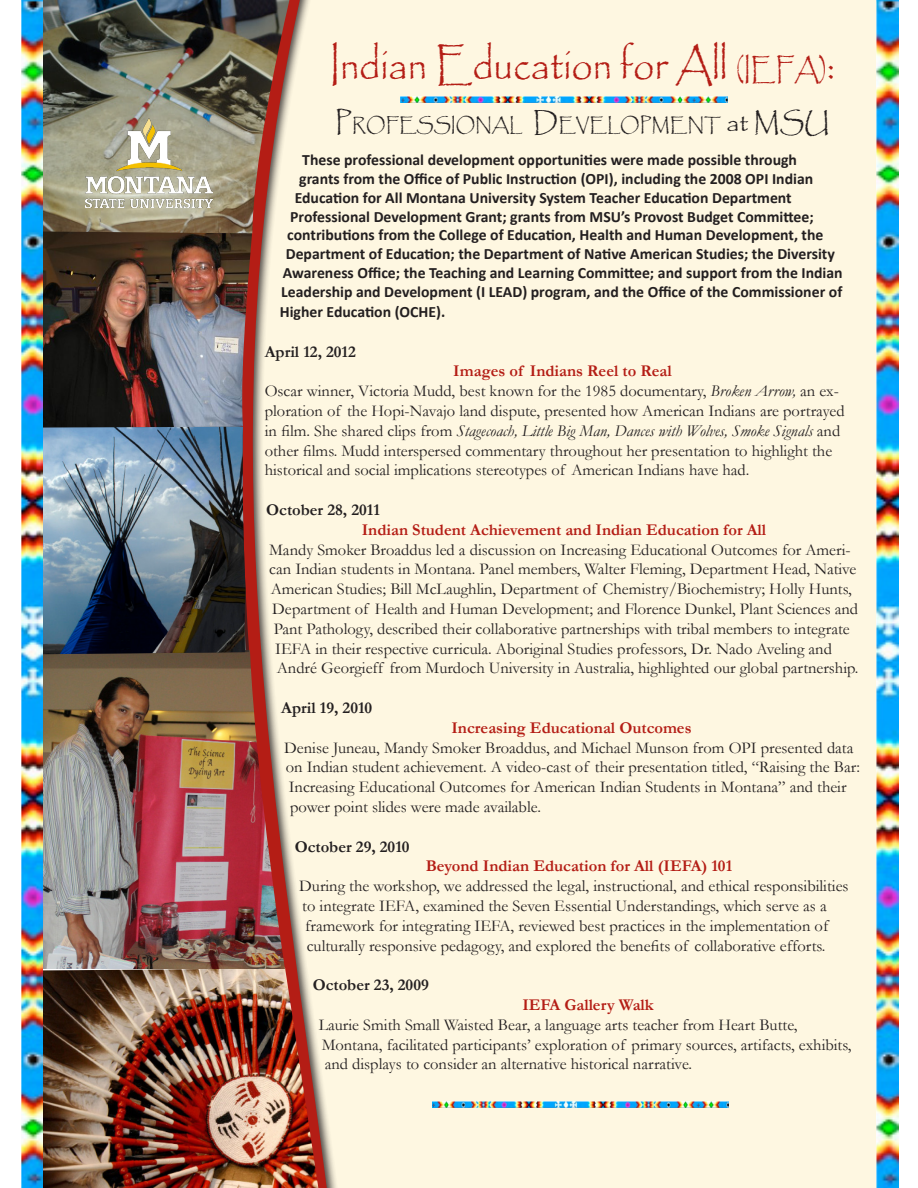
<style>
.page{position:relative;width:918px;height:1188px;background:#fff}
.page>*{position:absolute;margin:0;border:0;box-sizing:border-box;transform-origin:0 0}
.t1{font:45px "Papyrus";color:#b41d15;scale:.84 1}
.t2{font:18.9px "Papyrus";color:#231f20;scale:.94 1}
.t3{font:16.5px/19.8px "Garamond";color:#231f20}
.t4{font:700 16.5px "Garamond";color:#b41d15}
.t5{font:700 16.5px "Garamond";color:#231f20}
.t6{font:700 15.75px "Calibri";color:#231f20}
.s1{font-size:30px}
.s2{font-size:27px}
.s3{font-style:italic}
</style>
<div class="page">
<div style="left:250px;top:0;width:635px;height:1187px;background:#fef7e1"></div>
<svg style="left:249px;top:0;width:89px;height:1188px"></svg>
<img style="left:43px;top:968px;width:275px;height:220px">
<img style="left:43px;top:233px;width:209px;height:235px">
<img style="left:43px;top:650px;width:242px;height:319px">
<img style="left:43px;top:427px;width:203px;height:227px">
<img style="left:43px;top:0;width:246px;height:233px">
<img style="left:86px;top:119px;width:126px;height:89px">
<img style="left:21px;top:0;width:22px;height:1188px">
<img style="left:876px;top:0;width:22px;height:1188px">
<img style="left:401px;top:96px;width:326px;height:7px">
<img style="left:432px;top:1102px;width:297px;height:5px">
<p class="t1" style="left:330px;top:37px;width:603px">Indian Education for All <span class="s1">(IEFA)</span>:</p>
<p class="t2" style="left:335px;top:113px;width:528px"><span class="s2">P</span>ROFESSIONAL <span class="s2">D</span>EVELOPMENT <span class="s2">at</span> <span class="s2">MSU</span></p>
<p class="t6" style="left:302px;top:150px;width:496px">These professional development opportunities were made possible through</p>
<p class="t6" style="left:299px;top:169px;width:516px">grants from the Office of Public Instruction (OPI), including the 2008 OPI Indian</p>
<p class="t6" style="left:295px;top:188px;width:499px">Education for All Montana University System Teacher Education Department</p>
<p class="t6" style="left:290px;top:207px;width:525px">Professional Development Grant; grants from MSU’s Provost Budget Committee;</p>
<p class="t6" style="left:287px;top:225px;width:538px">contributions from the College of Education, Health and Human Development, the</p>
<p class="t6" style="left:286px;top:244px;width:551px">Department of Education; the Department of Native American Studies; the Diversity</p>
<p class="t6" style="left:283px;top:263px;width:561px">Awareness Office; the Teaching and Learning Committee; and support from the Indian</p>
<p class="t6" style="left:281px;top:282px;width:563px">Leadership and Development (I LEAD) program, and the Office of the Commissioner of</p>
<p class="t6" style="left:280px;top:302px;width:167px">Higher Education (OCHE).</p>
<p class="t5" style="left:265px;top:340px;width:93px">April 12, 2012</p>
<p class="t4" style="left:453px;top:360px;width:220px">Images of Indians Reel to Real</p>
<p class="t3" style="left:265px;top:381px;width:581px">Oscar winner, Victoria Mudd, best known for the 1985 documentary, <span class="s3">Broken Arrow,</span> an ex&shy;ploration of the Hopi-Navajo land dispute, presented how American Indians are portrayed in film. She shared clips from <span class="s3">Stagecoach, Little Big Man, Dances with Wolves, Smoke Signals</span> and other films. Mudd interspersed commentary throughout her presentation to highlight the historical and social implications stereotypes of American Indians have had.</p>
<p class="t5" style="left:266px;top:498px;width:115px">October 28, 2011</p>
<p class="t4" style="left:362px;top:518px;width:406px">Indian Student Achievement and Indian Education for All</p>
<p class="t3" style="left:269px;top:539px;width:583px">Mandy Smoker Broaddus led a discussion on Increasing Educational Outcomes for Ameri-</p>
<p class="t3" style="left:269px;top:559px;width:589px">can Indian students in Montana. Panel members, Walter Fleming, Department Head, Native</p>
<p class="t3" style="left:271px;top:579px;width:583px">American Studies; Bill McLaughlin, Department of Chemistry/Biochemistry; Holly Hunts,</p>
<p class="t3" style="left:272px;top:598px;width:587px">Department of Health and Human Development; and Florence Dunkel, Plant Sciences and</p>
<p class="t3" style="left:274px;top:618px;width:578px">Pant Pathology, described their collaborative partnerships with tribal members to integrate</p>
<p class="t3" style="left:275px;top:638px;width:558px">IEFA in their respective curricula. Aboriginal Studies professors, Dr. Nado Aveling and</p>
<p class="t3" style="left:277px;top:658px;width:583px">André Georgieff from Murdoch University in Australia, highlighted our global partnership.</p>
<p class="t5" style="left:281px;top:696px;width:93px">April 19, 2010</p>
<p class="t4" style="left:451px;top:716px;width:242px">Increasing Educational Outcomes</p>
<p class="t3" style="left:284px;top:737px;width:577px">Denise Juneau, Mandy Smoker Broaddus, and Michael Munson from OPI presented data on Indian student achievement. A video-cast of their presentation titled, “Raising the Bar:<br>Increasing Educational Outcomes for American Indian Students in Montana” and their power point slides were made available.</p>
<p class="t5" style="left:295px;top:835px;width:116px">October 29, 2010</p>
<p class="t4" style="left:426px;top:855px;width:308px">Beyond Indian Education for All (IEFA) 101</p>
<p class="t3" style="left:299px;top:876px;width:551px">During the workshop, we addressed the legal, instructional, and ethical responsibilities to integrate IEFA, examined the Seven Essential Understandings, which serve as a framework for integrating IEFA, reviewed best practices in the implementation of culturally responsive pedagogy, and explored the benefits of collaborative efforts.</p>
<p class="t5" style="left:313px;top:974px;width:118px">October 23, 2009</p>
<p class="t4" style="left:522px;top:993px;width:133px">IEFA Gallery Walk</p>
<p class="t3" style="left:319px;top:1014px;width:534px">Laurie Smith Small Waisted Bear, a language arts teacher from Heart Butte,<br>Montana, facilitated participants’ exploration of primary sources, artifacts, exhibits, and displays to consider an alternative historical narrative.</p>
</div>
